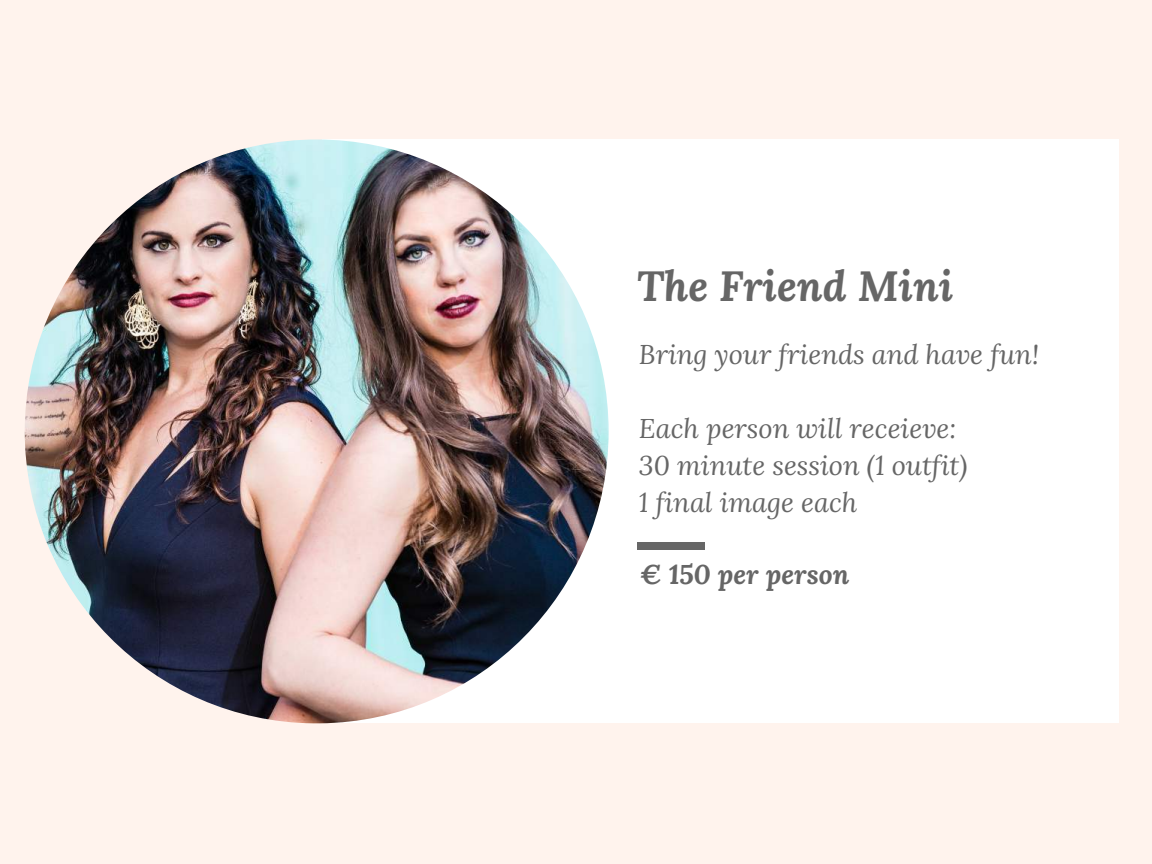
<style>
.page{position:relative;width:1152px;height:864px;background:#fff3ed}
.page>*{position:absolute;margin:0;border:0;box-sizing:border-box;transform-origin:0 0}
.t1{font:italic 700 42.3px "Lora";color:#666}
.t2{font:italic 27.15px/37.2px "Lora";color:#666}
.t3{font:italic 700 27.15px "Lora";color:#666}
</style>
<div class="page">
<div style="left:322px;top:140px;width:796px;height:583px;background:#fff"></div>
<img style="left:25px;top:140px;width:584px;height:583px;border-radius:50%">
<div style="left:637px;top:542px;width:67px;height:8px;background:#666"></div>
<h1 class="t1" style="left:637px;top:258px;width:318px">The Friend Mini</h1>
<p class="t2" style="left:639px;top:336px;width:402px">Bring your friends and have fun!</p>
<p class="t2" style="left:639px;top:410px;width:330px">Each person will receieve:<br>30 minute session (1 outfit)<br>1 final image each</p>
<p class="t3" style="left:640px;top:556px;width:211px">€ 150 per person</p>
</div>
